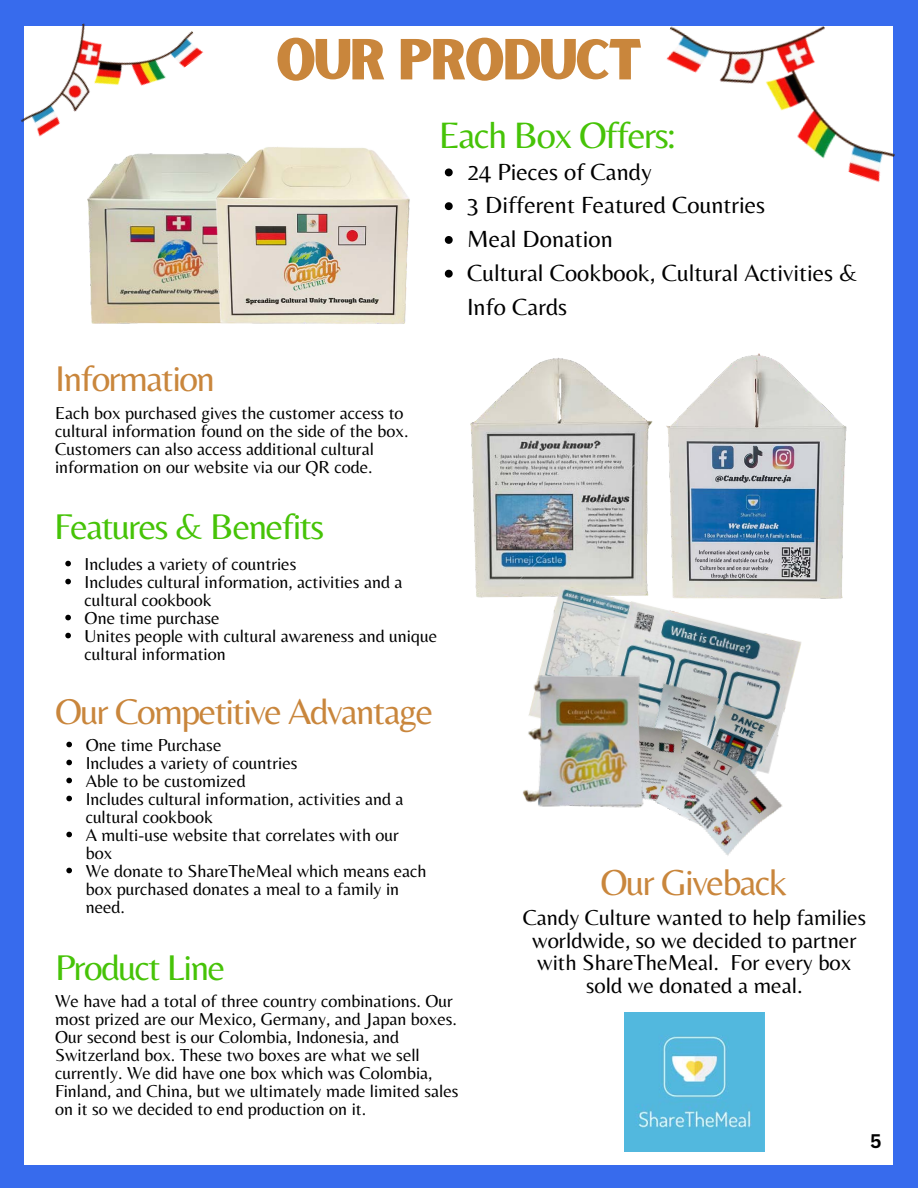
<style>
.page{position:relative;width:918px;height:1188px;background:#fff}
.page>*{position:absolute;margin:0;border:0;box-sizing:border-box;transform-origin:0 0}
.t1{font:55.2px "Sunborn Sans One";letter-spacing:-.04em;color:#c9863c}
.t2{font:38.25px "Belleza";letter-spacing:-.04em;color:#46c307}
.t3{font:37.65px "Belleza";letter-spacing:-.04em;color:#c9863c}
.t4{font:37.2px "Belleza";letter-spacing:-.04em;color:#c9863c}
.t5{font:37.2px "Belleza";letter-spacing:-.04em;color:#46c307}
.t6{font:24.3px/33.8px "Belleza";color:#000}
.t7{font:22.5px/22.5px "Belleza";color:#000;text-align:center}
.t8{font:700 19.2px "Canva Sans";color:#000}
.t9{font:18px/18px "Belleza";color:#000}
</style>
<div class="page">
<div style="left:894px;top:16px;width:24px;height:1171px;background:#376bed"></div>
<div style="left:0;top:1166px;width:918px;height:22px;background:#376bed"></div>
<div style="left:0;top:16px;width:24px;height:1161px;background:#376bed"></div>
<div style="left:0;top:0;width:918px;height:26px;background:#376bed"></div>
<img style="left:681px;top:353px;width:166px;height:246px">
<img style="left:87px;top:163px;width:120px;height:161px">
<img style="left:207px;top:147px;width:203px;height:177px">
<img style="left:470px;top:358px;width:211px;height:240px">
<img style="left:515px;top:573px;width:300px;height:76px">
<img style="left:677px;top:649px;width:123px;height:207px">
<img style="left:515px;top:614px;width:162px;height:199px">
<img style="left:666px;top:26px;width:229px;height:159px">
<img style="left:21px;top:23px;width:186px;height:140px">
<img style="left:625px;top:1012px;width:139px;height:140px">
<svg style="left:445px;top:168px;width:8px;height:8px"></svg>
<svg style="left:445px;top:202px;width:8px;height:8px"></svg>
<svg style="left:445px;top:236px;width:8px;height:8px"></svg>
<svg style="left:445px;top:270px;width:8px;height:8px"></svg>
<svg style="left:65px;top:561px;width:6px;height:5px"></svg>
<svg style="left:65px;top:579px;width:6px;height:5px"></svg>
<svg style="left:65px;top:615px;width:6px;height:5px"></svg>
<svg style="left:65px;top:633px;width:6px;height:5px"></svg>
<svg style="left:66px;top:742px;width:6px;height:5px"></svg>
<svg style="left:66px;top:760px;width:6px;height:5px"></svg>
<svg style="left:66px;top:778px;width:6px;height:5px"></svg>
<svg style="left:66px;top:796px;width:6px;height:5px"></svg>
<svg style="left:66px;top:832px;width:6px;height:5px"></svg>
<svg style="left:66px;top:868px;width:6px;height:5px"></svg>
<p class="t1" style="left:276px;top:24px;width:368px">OUR PRODUCT</p>
<p class="t4" style="left:55px;top:356px;width:162px">Information</p>
<p class="t9" style="left:55px;top:404px;width:355px">Each box purchased gives the customer access to cultural information found on the side of the box.<br>Customers can also access additional cultural information on our website via our QR code.</p>
<p class="t2" style="left:439px;top:112px;width:238px">Each Box Offers:</p>
<h2 class="t6" style="left:467px;top:154px;width:186px">24 Pieces of Candy</h2>
<p class="t6" style="left:467px;top:188px;width:300px">3 Different Featured Countries</p>
<h2 class="t6" style="left:467px;top:222px;width:147px">Meal Donation</h2>
<p class="t6" style="left:467px;top:256px;width:393px">Cultural Cookbook, Cultural Activities &amp;<br>Info Cards</p>
<p class="t5" style="left:54px;top:505px;width:272px">Features &amp; Benefits</p>
<p class="t9" style="left:85px;top:554px;width:213px">Includes a variety of countries</p>
<h2 class="t9" style="left:85px;top:572px;width:319px">Includes cultural information, activities and a cultural cookbook</h2>
<p class="t9" style="left:85px;top:608px;width:136px">One time purchase</p>
<p class="t9" style="left:85px;top:626px;width:354px">Unites people with cultural awareness and unique cultural information</p>
<p class="t4" style="left:55px;top:689px;width:380px">Our Competitive Advantage</p>
<p class="t9" style="left:86px;top:735px;width:137px">One time Purchase</p>
<p class="t9" style="left:86px;top:753px;width:213px">Includes a variety of countries</p>
<p class="t9" style="left:86px;top:771px;width:162px">Able to be customized</p>
<h2 class="t9" style="left:86px;top:789px;width:319px">Includes cultural information, activities and a cultural cookbook</h2>
<h3 class="t9" style="left:86px;top:825px;width:315px">A multi-use website that correlates with our box</h3>
<h2 class="t9" style="left:86px;top:861px;width:342px">We donate to ShareTheMeal which means each box purchased donates a meal to a family in need.</h2>
<p class="t5" style="left:55px;top:946px;width:172px">Product Line</p>
<p class="t9" style="left:55px;top:991px;width:405px">We have had a total of three country combinations. Our most prized are our Mexico, Germany, and Japan boxes.<br>Our second best is our Colombia, Indonesia, and Switzerland box. These two boxes are what we sell currently. We did have one box which was Colombia, Finland, and China, but we ultimately made limited sales on it so we decided to end production on it.</p>
<p class="t3" style="left:601px;top:860px;width:188px">Our Giveback</p>
<p class="t7" style="left:523px;top:906px;width:345px">Candy Culture wanted to help families worldwide, so we decided to partner with ShareTheMeal. For every box sold we donated a meal.</p>
<p class="t8" style="left:870px;top:1127px;width:13px">5</p>
</div>
